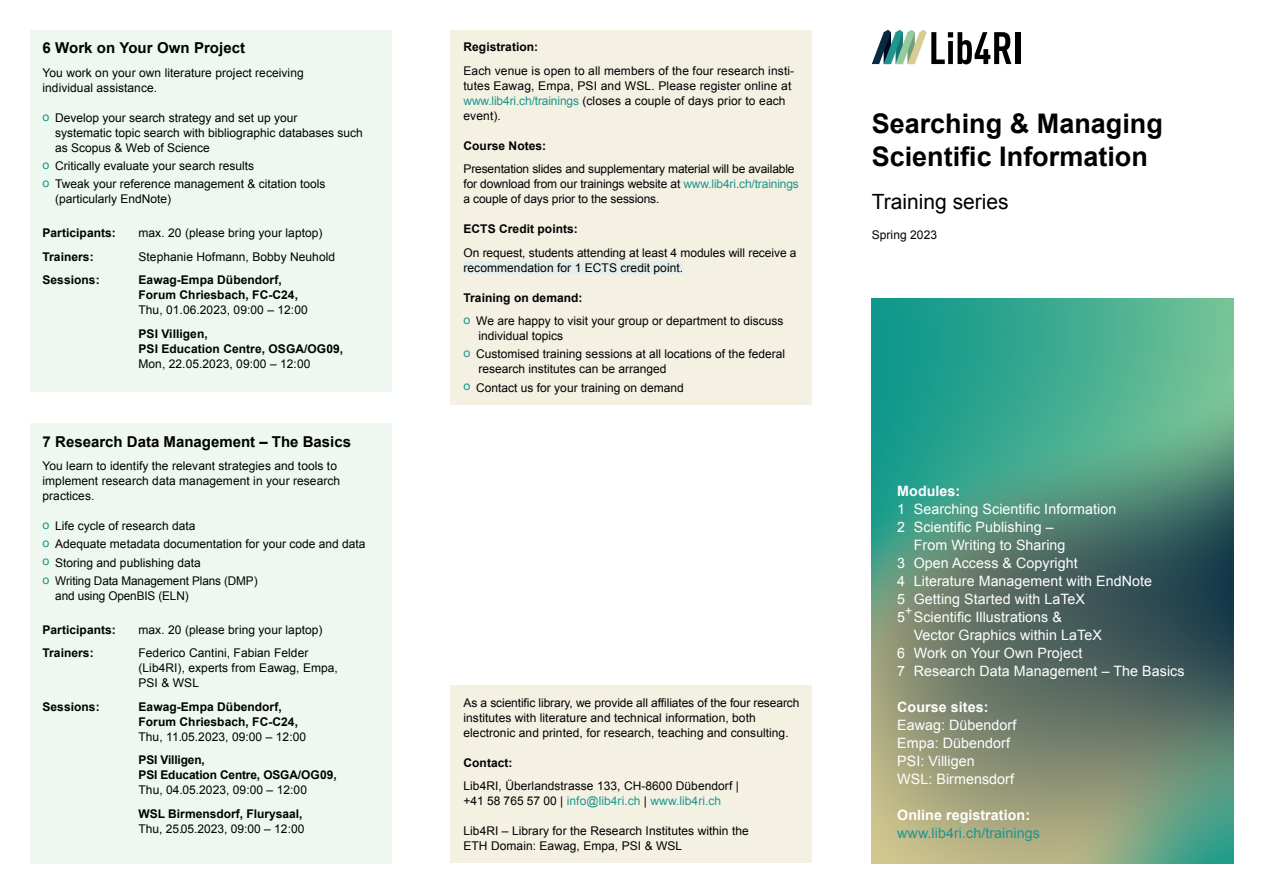
<style>
.page{position:relative;width:1263px;height:893px;background:#fff}
.page>*{position:absolute;margin:0;border:0;box-sizing:border-box;transform-origin:0 0}
.t1{font:700 27px/33px "Arial";color:#000}
.t2{font:21px "Arial";color:#000}
.t3{font:700 15px "Arial";color:#000}
.t4{font:14.25px/18px "Arial";letter-spacing:.005em;color:#fff}
.t5{font:700 14.25px "Arial";letter-spacing:.005em;color:#fff}
.t6{font:14.25px "Arial";letter-spacing:.005em;color:#1e958f}
.t7{font:12.3px "Arial";color:#fff}
.t8{font:12px/15px "Arial";color:#000}
.t9{font:700 12px/15px "Arial";letter-spacing:.005em;color:#000}
.s1{color:#1e958f}
.s2{font-weight:700}
</style>
<div class="page">
<img style="left:872px;top:298px;width:361px;height:565px">
<svg style="left:872px;top:30px;width:139px;height:34px"></svg>
<div style="left:1015px;top:32px;width:5px;height:32px;background:#000"></div>
<div style="left:451px;top:30px;width:361px;height:374px;background:#f4f1e3"></div>
<div style="left:463px;top:261px;width:220px;height:13px;background:#e4eeee"></div>
<div style="left:451px;top:686px;width:361px;height:177px;background:#f4f1e3"></div>
<div style="left:30px;top:423px;width:361px;height:440px;background:#eef8f0"></div>
<div style="left:30px;top:30px;width:361px;height:362px;background:#eef8f0"></div>
<p class="t3" style="left:43px;top:38px;width:204px">6 Work on Your Own Project</p>
<p class="t8" style="left:43px;top:65px;width:263px">You work on your own literature project receiving individual assistance.</p>
<p class="t8" style="left:55px;top:110px;width:309px;text-indent:-13px"><span class="s1">o</span> Develop your search strategy and set up your<br>systematic topic search with bibliographic databases such as Scopus &amp; Web of Science</p>
<p class="t8" style="left:43px;top:157px;width:284px;line-height:18.1px"><span class="s1">o</span> Critically evaluate your search results<br><span class="s1">o</span> Tweak your reference management &amp; citation tools</p>
<p class="t8" style="left:55px;top:192px;width:118px">(particularly EndNote)</p>
<p class="t9" style="left:43px;top:226px;width:75px">Participants:</p>
<p class="t8" style="left:139px;top:226px;width:186px">max. 20 (please bring your laptop)</p>
<p class="t9" style="left:43px;top:250px;width:53px">Trainers:</p>
<p class="t8" style="left:139px;top:249px;width:198px">Stephanie Hofmann, Bobby Neuhold</p>
<p class="t9" style="left:43px;top:273px;width:59px">Sessions:</p>
<p class="t9" style="left:139px;top:273px;width:161px">Eawag-Empa Dübendorf,<br>Forum Chriesbach, FC-C24,</p>
<p class="t8" style="left:139px;top:303px;width:171px">Thu, 01.06.2023, 09:00 – 12:00</p>
<p class="t9" style="left:139px;top:327px;width:206px">PSI Villigen,<br>PSI Education Centre, OSGA/OG09,</p>
<p class="t8" style="left:139px;top:356px;width:173px">Mon, 22.05.2023, 09:00 – 12:00</p>
<p class="t3" style="left:43px;top:431px;width:310px">7 Research Data Management – The Basics</p>
<p class="t8" style="left:43px;top:458px;width:299px">You learn to identify the relevant strategies and tools to implement research data management in your research practices.</p>
<p class="t8" style="left:43px;top:517px;width:324px;line-height:18.1px"><span class="s1">o</span> Life cycle of research data<br><span class="s1">o</span> Adequate metadata documentation for your code and data <span class="s1">o</span> Storing and publishing data<br><span class="s1">o</span> Writing Data Management Plans (DMP)</p>
<p class="t8" style="left:55px;top:588px;width:135px">and using OpenBIS (ELN)</p>
<p class="t9" style="left:43px;top:623px;width:75px">Participants:</p>
<p class="t8" style="left:139px;top:622px;width:186px">max. 20 (please bring your laptop)</p>
<p class="t9" style="left:43px;top:646px;width:53px">Trainers:</p>
<p class="t8" style="left:139px;top:646px;width:201px">Federico Cantini, Fabian Felder (Lib4RI), experts from Eawag, Empa,<br>PSI &amp; WSL</p>
<p class="t9" style="left:43px;top:700px;width:59px">Sessions:</p>
<p class="t9" style="left:139px;top:700px;width:161px">Eawag-Empa Dübendorf,<br>Forum Chriesbach, FC-C24,</p>
<p class="t8" style="left:139px;top:729px;width:169px">Thu, 11.05.2023, 09:00 – 12:00</p>
<p class="t9" style="left:139px;top:753px;width:200px">PSI Villigen,<br>PSI Education Centre, OSGA/OG09,</p>
<p class="t8" style="left:139px;top:783px;width:170px">Thu, 04.05.2023, 09:00 – 12:00</p>
<p class="t9" style="left:139px;top:807px;width:165px">WSL Birmensdorf, Flurysaal,</p>
<p class="t8" style="left:139px;top:821px;width:167px">Thu, 25.05.2023, 09:00 – 12:00</p>
<p class="t9" style="left:463px;top:40px;width:76px">Registration:</p>
<p class="t8" style="left:463px;top:63px;width:332px">Each venue is open to all members of the four research insti&shy;tutes Eawag, Empa, PSI and WSL. Please register online at <span class="s1">www.lib4ri.ch/trainings</span> (closes a couple of days prior to each event).</p>
<p class="t9" style="left:463px;top:138px;width:84px">Course Notes:</p>
<p class="t8" style="left:463px;top:162px;width:337px">Presentation slides and supplementary material will be available for download from our trainings website at <span class="s1">www.lib4ri.ch/trainings </span>a couple of days prior to the sessions.</p>
<p class="t9" style="left:463px;top:222px;width:116px">ECTS Credit points:</p>
<p class="t8" style="left:463px;top:245px;width:335px">On request, students attending at least 4 modules will receive a recommendation for 1 ECTS credit point.</p>
<p class="t8" style="left:463px;top:286px;width:322px;line-height:23.5px"><span class="s2">Training on demand:<br></span><span class="s1">o</span> We are happy to visit your group or department to discuss</p>
<p class="t8" style="left:463px;top:327px;width:323px;line-height:18.1px;text-indent:15px">individual topics<br><span class="s1">o</span> Customised training sessions at all locations of the federal</p>
<p class="t8" style="left:463px;top:360px;width:222px;line-height:18.1px;text-align:center">research institutes can be arranged<br><span class="s1">o</span> Contact us for your training on demand</p>
<p class="t8" style="left:463px;top:695px;width:337px">As a scientific library, we provide all affiliates of the four research institutes with literature and technical information, both electronic and printed, for research, teaching and consulting.</p>
<p class="t9" style="left:463px;top:756px;width:51px">Contact:</p>
<p class="t8" style="left:463px;top:779px;width:277px">Lib4RI, Überlandstrasse 133, CH-8600 Dübendorf | +41 58 765 57 00 | <span class="s1">info@lib4ri.ch</span> | <span class="s1">www.lib4ri.ch</span></p>
<p class="t8" style="left:463px;top:824px;width:287px">Lib4RI – Library for the Research Institutes within the<br>ETH Domain: Eawag, Empa, PSI &amp; WSL</p>
<h1 class="t1" style="left:872px;top:108px;width:293px">Searching &amp; Managing<br>Scientific Information</h1>
<h2 class="t2" style="left:872px;top:188px;width:138px">Training series</h2>
<p class="t8" style="left:872px;top:228px;width:67px">Spring 2023</p>
<p class="t5" style="left:897px;top:481px;width:65px">Modules:</p>
<p class="t4" style="left:897px;top:500px;width:221px">1 Searching Scientific Information</p>
<p class="t4" style="left:897px;top:518px;width:158px">2 Scientific Publishing –</p>
<p class="t4" style="left:914px;top:536px;width:153px">From Writing to Sharing</p>
<p class="t4" style="left:897px;top:554px;width:182px">3 Open Access &amp; Copyright</p>
<p class="t4" style="left:897px;top:572px;width:256px">4 Literature Management with EndNote</p>
<p class="t4" style="left:897px;top:590px;width:189px">5 Getting Started with LaTeX</p>
<p class="t4" style="left:897px;top:608px;width:9px">5</p>
<p class="t7" style="left:905px;top:602px;width:9px">+</p>
<p class="t4" style="left:914px;top:608px;width:150px">Scientific Illustrations &amp;</p>
<p class="t4" style="left:914px;top:626px;width:190px">Vector Graphics within LaTeX</p>
<p class="t4" style="left:897px;top:644px;width:186px">6 Work on Your Own Project</p>
<p class="t4" style="left:897px;top:662px;width:289px">7 Research Data Management – The Basics</p>
<p class="t5" style="left:897px;top:697px;width:93px">Course sites:</p>
<p class="t4" style="left:897px;top:716px;width:121px">Eawag: Dübendorf<br>Empa: Dübendorf<br>PSI: Villigen<br>WSL: Birmensdorf</p>
<p class="t5" style="left:897px;top:805px;width:134px">Online registration:</p>
<p class="t6" style="left:897px;top:823px;width:144px">www.lib4ri.ch/trainings</p>
</div>
